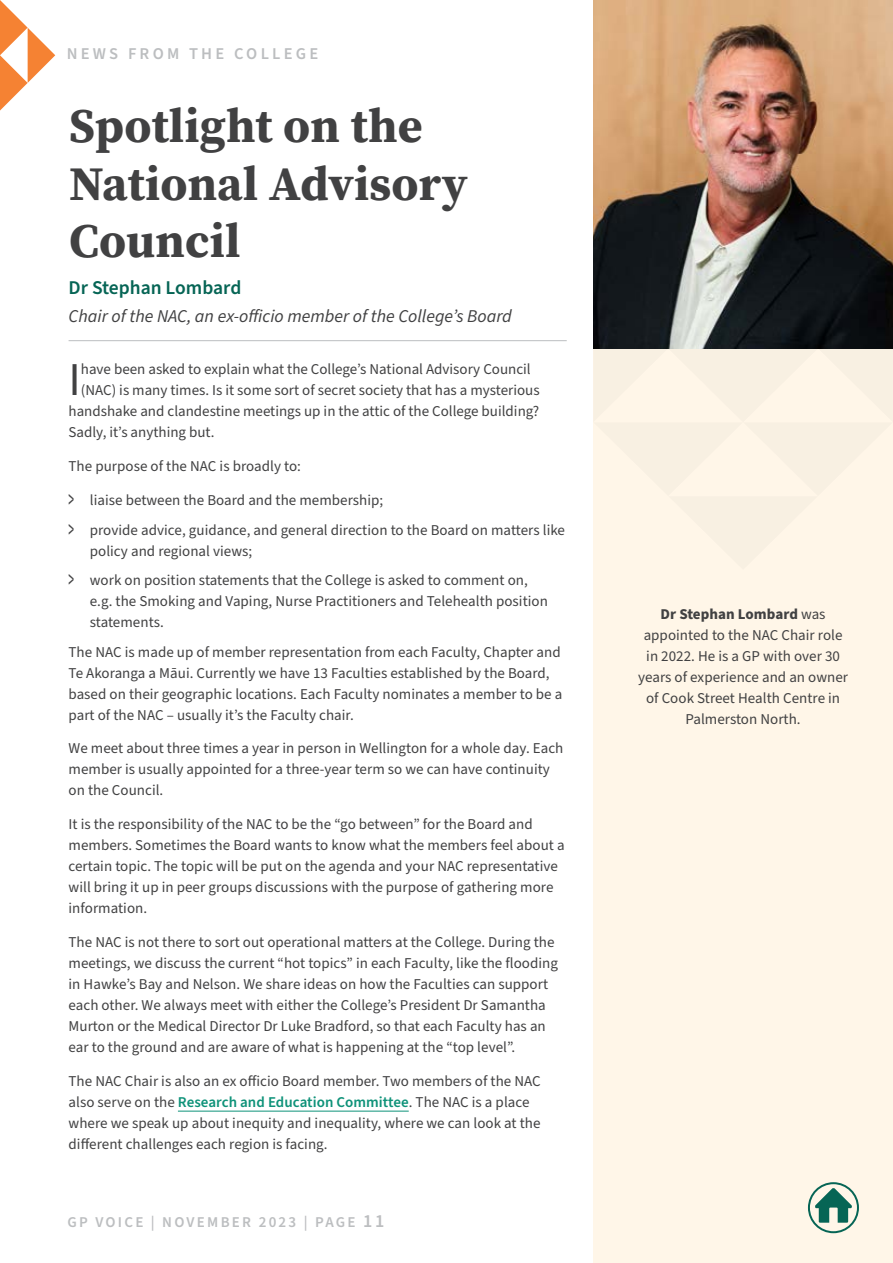
<style>
.page{position:relative;width:893px;height:1263px;background:#fff}
.page>*{position:absolute;margin:0;border:0;box-sizing:border-box;transform-origin:0 0}
.t1{font:700 48px/57.6px "Source Serif Pro";letter-spacing:.005em;color:#414142}
.t2{font:46.95px "Source Sans Pro";color:#414142}
.t3{font:600 19.5px "Source Sans Pro";color:#066555}
.t4{font:italic 18px "Source Sans Pro";color:#414142}
.t5{font:600 16.5px "Source Sans Pro";letter-spacing:.195em;color:#bcbec0}
.t6{font:15px/21px "Source Sans Pro";letter-spacing:.005em;color:#414142}
.t7{font:600 15px "Source Sans Pro";letter-spacing:.15em;color:#bcbec0}
.s1{font-size:26.25px}
.s2{font-weight:600;color:#0e9279}
.s3{font-size:18px}
.s4{font-weight:700}
</style>
<div class="page">
<div style="left:593px;top:0;width:299px;height:1263px;background:#fff6e8"></div>
<hr style="left:69px;top:340px;width:498px;height:1px;background:#bcbec0">
<svg style="left:0;top:0;width:55px;height:111px"></svg>
<hr style="left:178px;top:1111px;width:231px;height:1px;background:#0e9279">
<img style="left:593px;top:0;width:300px;height:349px">
<svg style="left:815px;top:1188px;width:37px;height:35px"></svg>
<div style="left:808px;top:1182px;width:51px;height:51px;border:2px solid #066555;border-radius:50%"></div>
<p class="t5" style="left:67px;top:43px;width:253px">NEWS FROM THE COLLEGE</p>
<h1 class="t1" style="left:69px;top:96px;width:400px">Spotlight on the<br>National Advisory<br>Council</h1>
<h3 class="t3" style="left:69px;top:275px;width:174px">Dr Stephan Lombard</h3>
<p class="t4" style="left:69px;top:304px;width:445px">Chair of the NAC, an ex-officio member of the College’s Board</p>
<h2 class="t2" style="left:69px;top:348px;width:14px">I</h2>
<p class="t6" style="left:81px;top:359px;width:451px">have been asked to explain what the College’s National Advisory Council</p>
<p class="t6" style="left:81px;top:380px;width:460px">(NAC) is many times. Is it some sort of secret society that has a mysterious</p>
<p class="t6" style="left:69px;top:401px;width:472px">handshake and clandestine meetings up in the attic of the College building?</p>
<p class="t6" style="left:69px;top:422px;width:147px">Sadly, it’s anything but.</p>
<p class="t6" style="left:69px;top:456px;width:234px">The purpose of the NAC is broadly to:</p>
<p class="t6" style="left:69px;top:486px;width:498px;line-height:29.5px"><span class="s1">&gt;</span> liaise between the Board and the membership;<br><span class="s1">&gt;</span> provide advice, guidance, and general direction to the Board on matters like</p>
<p class="t6" style="left:69px;top:536px;width:461px;line-height:29.5px;text-indent:21px">policy and regional views;<br><span class="s1">&gt;</span> work on position statements that the College is asked to comment on,</p>
<p class="t6" style="left:90px;top:591px;width:460px">e.g. the Smoking and Vaping, Nurse Practitioners and Telehealth position statements.</p>
<p class="t6" style="left:69px;top:641px;width:495px">The NAC is made up of member representation from each Faculty, Chapter and Te Akoranga a Māui. Currently we have 13 Faculties established by the Board, based on their geographic locations. Each Faculty nominates a member to be a part of the NAC – usually it’s the Faculty chair.</p>
<p class="t6" style="left:69px;top:738px;width:496px">We meet about three times a year in person in Wellington for a whole day. Each member is usually appointed for a three-year term so we can have continuity on the Council.</p>
<p class="t6" style="left:69px;top:814px;width:498px">It is the responsibility of the NAC to be the “go between” for the Board and members. Sometimes the Board wants to know what the members feel about a certain topic. The topic will be put on the agenda and your NAC representative will bring it up in peer groups discussions with the purpose of gathering more information.</p>
<p class="t6" style="left:69px;top:932px;width:491px">The NAC is not there to sort out operational matters at the College. During the meetings, we discuss the current “hot topics” in each Faculty, like the flooding in Hawke’s Bay and Nelson. We share ideas on how the Faculties can support each other. We always meet with either the College’s President Dr Samantha Murton or the Medical Director Dr Luke Bradford, so that each Faculty has an ear to the ground and are aware of what is happening at the “top level”.</p>
<p class="t6" style="left:69px;top:1070px;width:474px">The NAC Chair is also an ex officio Board member. Two members of the NAC also serve on the <span class="s2">Research and Education Committee</span>. The NAC is a place where we speak up about inequity and inequality, where we can look at the different challenges each region is facing.</p>
<p class="t7" style="left:68px;top:1212px;width:318px">GP VOICE | NOVEMBER 2023 | PAGE <span class="s3">11</span></p>
<p class="t6" style="left:638px;top:604px;width:212px;text-align:center"><span class="s4">Dr Stephan Lombard</span> was appointed to the NAC Chair role in 2022. He is a GP with over 30 years of experience and an owner of Cook Street Health Centre in<br>Palmerston North.</p>
</div>
